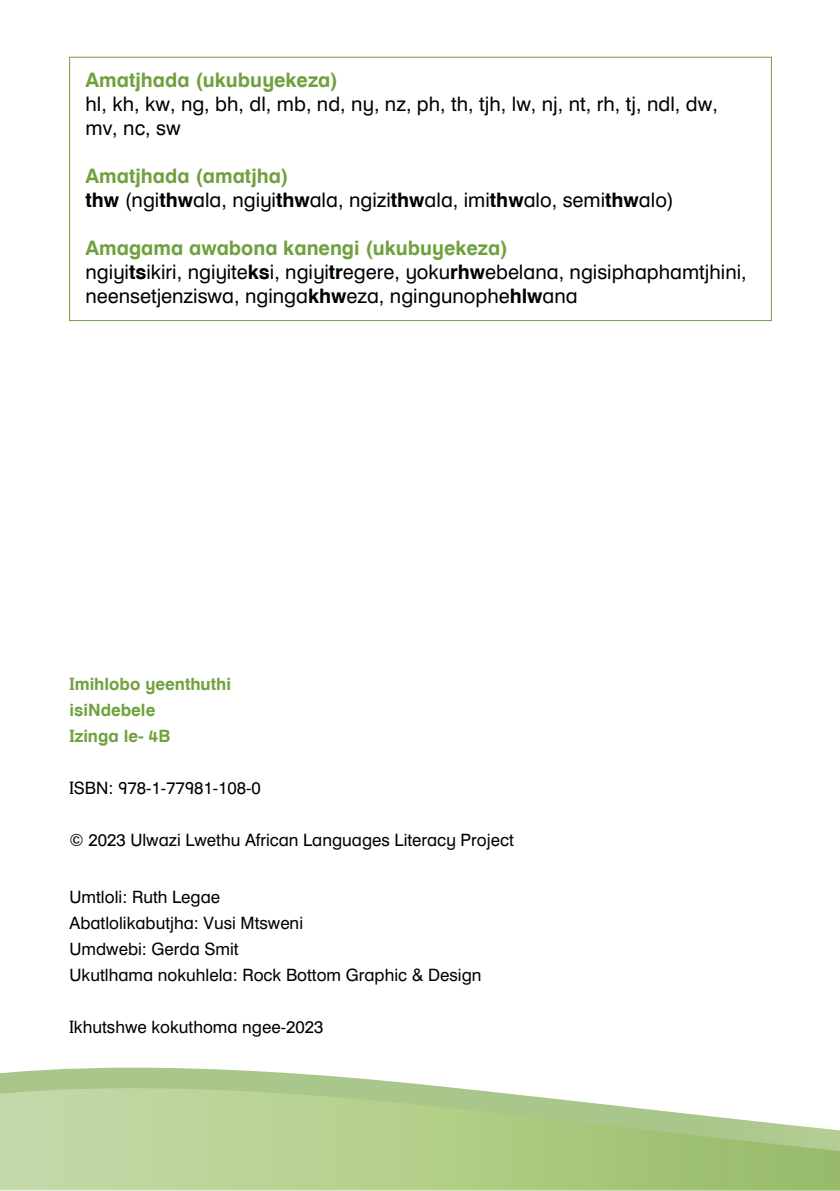
<style>
.page{position:relative;width:840px;height:1191px;background:#fff}
.page>*{position:absolute;margin:0;border:0;box-sizing:border-box;transform-origin:0 0}
.t1{font:20px/24px "Swis Forall";color:#000}
.t2{font:700 20px "Swis Forall";color:#70a13e}
.t3{font:17px/26px "Swis Forall";color:#000}
.t4{font:700 17px/26px "Swis Forall";color:#71a23f}
.s1{font-weight:700;color:#70a13e}
.s2{font-weight:700}
</style>
<div class="page">
<svg style="left:0;top:1067px;width:455px;height:21px"></svg>
<svg style="left:0;top:1088px;width:839px;height:103px;background:#b9d299"></svg>
<div style="left:69px;top:57px;width:702px;height:264px;border:1px solid #70a13e"></div>
<p class="t2" style="left:85px;top:67px;width:254px">Amatjhada (ukubuyekeza)</p>
<p class="t1" style="left:85px;top:93px;width:633px">hl, kh, kw, ng, bh, dl, mb, nd, ny, nz, ph, th, tjh, lw, nj, nt, rh, tj, ndl, dw, mv, nc, sw</p>
<p class="t1" style="left:85px;top:165px;width:589px"><span class="s1">Amatjhada (amatjha)<br></span><span class="s2">thw</span> (ngi<span class="s2">thw</span>ala, ngiyi<span class="s2">thw</span>ala, ngizi<span class="s2">thw</span>ala, imi<span class="s2">thw</span>alo, semi<span class="s2">thw</span>alo)</p>
<p class="t1" style="left:85px;top:237px;width:662px"><span class="s1">Amagama awabona kanengi (ukubuyekeza)<br></span>ngiyi<span class="s2">ts</span>ikiri, ngiyite<span class="s2">ks</span>i, ngiyi<span class="s2">tr</span>egere, yoku<span class="s2">rhw</span>ebelana, ngisiphaphamtjhini, neensetjenziswa, nginga<span class="s2">khw</span>eza, ngingunophe<span class="s2">hlw</span>ana</p>
<p class="t4" style="left:69px;top:670px;width:163px">Imihlobo yeenthuthi isiNdebele<br>Izinga le- 4B</p>
<p class="t3" style="left:69px;top:776px;width:193px">ISBN: 978-1-77981-108-0</p>
<p class="t3" style="left:69px;top:828px;width:445px">© 2023 Ulwazi Lwethu African Languages Literacy Project</p>
<p class="t3" style="left:69px;top:885px;width:413px">Umtloli: Ruth Legae<br>Abatlolikabutjha: Vusi Mtsweni<br>Umdwebi: Gerda Smit<br>Ukutlhama nokuhlela: Rock Bottom Graphic &amp; Design</p>
<p class="t3" style="left:69px;top:1015px;width:255px">Ikhutshwe kokuthoma ngee-2023</p>
</div>
